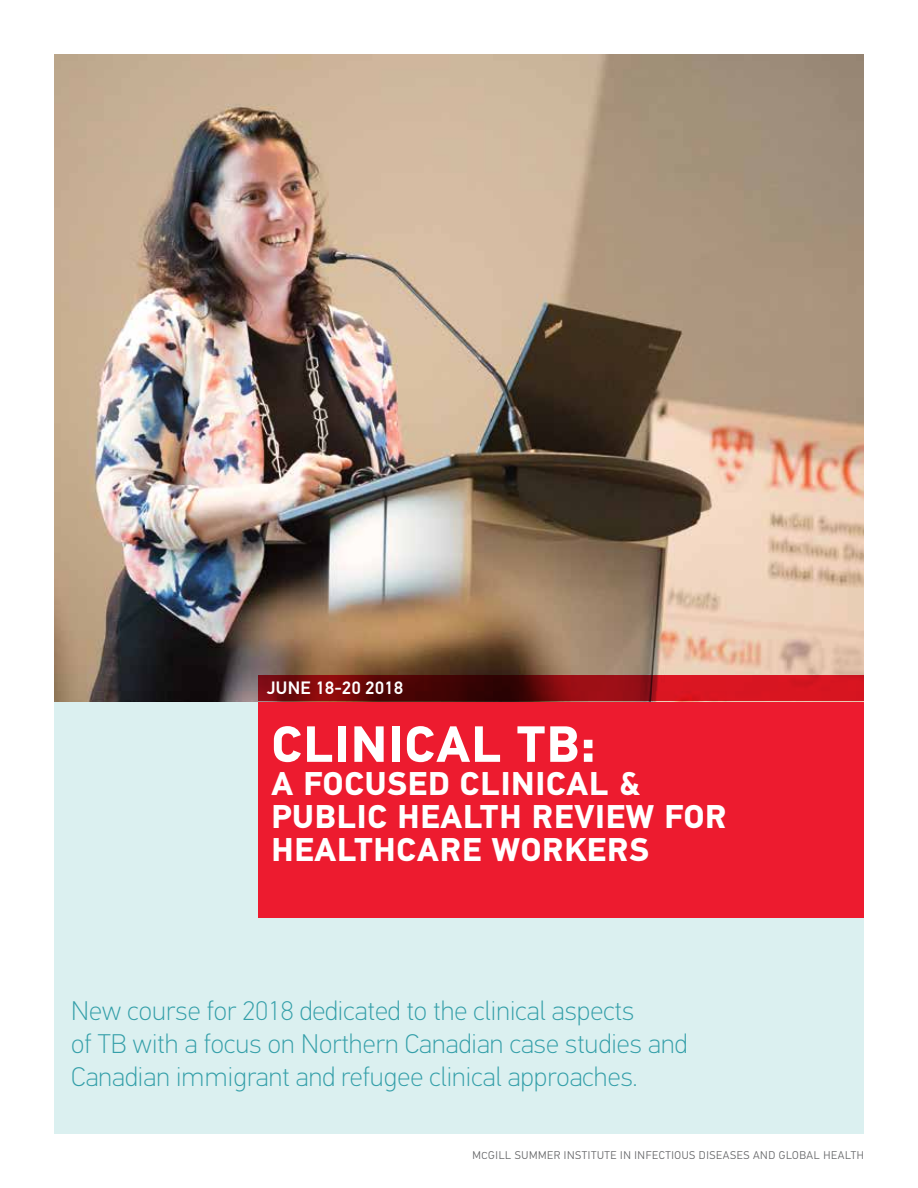
<style>
.page{position:relative;width:918px;height:1188px;background:#fff}
.page>*{position:absolute;margin:0;border:0;box-sizing:border-box;transform-origin:0 0}
.t1{font:700 51px "PF Din Text Pro";letter-spacing:.025em;color:#fff}
.t2{font:700 33px/33px "PF Din Text Pro";letter-spacing:.025em;color:#fff}
.t3{font:100 27px/33px "PF Din Text Pro";letter-spacing:.005em;color:#349fa9}
.t4{font:500 18px "PF Din Text Pro";color:#fff}
.t5{font:300 11.25px "PF Din Text Pro";letter-spacing:.055em;color:#636466}
.s1{font-size:10.2px}
</style>
<div class="page">
<div style="left:54px;top:700px;width:810px;height:434px;background:#dbf0f0"></div>
<div style="left:258px;top:701px;width:606px;height:217px;background:#ed1b2f"></div>
<img style="left:54px;top:54px;width:810px;height:647px">
<svg style="left:258px;top:675px;width:606px;height:26px;background:#8e0c12"></svg>
<p class="t4" style="left:267px;top:677px;width:138px">JUNE 18-20 2018</p>
<h1 class="t1" style="left:272px;top:713px;width:326px">CLINICAL TB:</h1>
<p class="t2" style="left:271px;top:768px;width:457px">A FOCUSED CLINICAL &amp;<br>PUBLIC HEALTH REVIEW FOR<br>HEALTHCARE WORKERS</p>
<p class="t3" style="left:71px;top:995px;width:618px">New course for 2018 dedicated to the clinical aspects<br>of TB with a focus on Northern Canadian case studies and<br>Canadian immigrant and refugee clinical approaches.</p>
<p class="t5" style="left:473px;top:1149px;width:393px">M<span class="s1">C</span>GILL SUMMER INSTITUTE IN INFECTIOUS DISEASES AND GLOBAL HEALTH</p>
</div>
